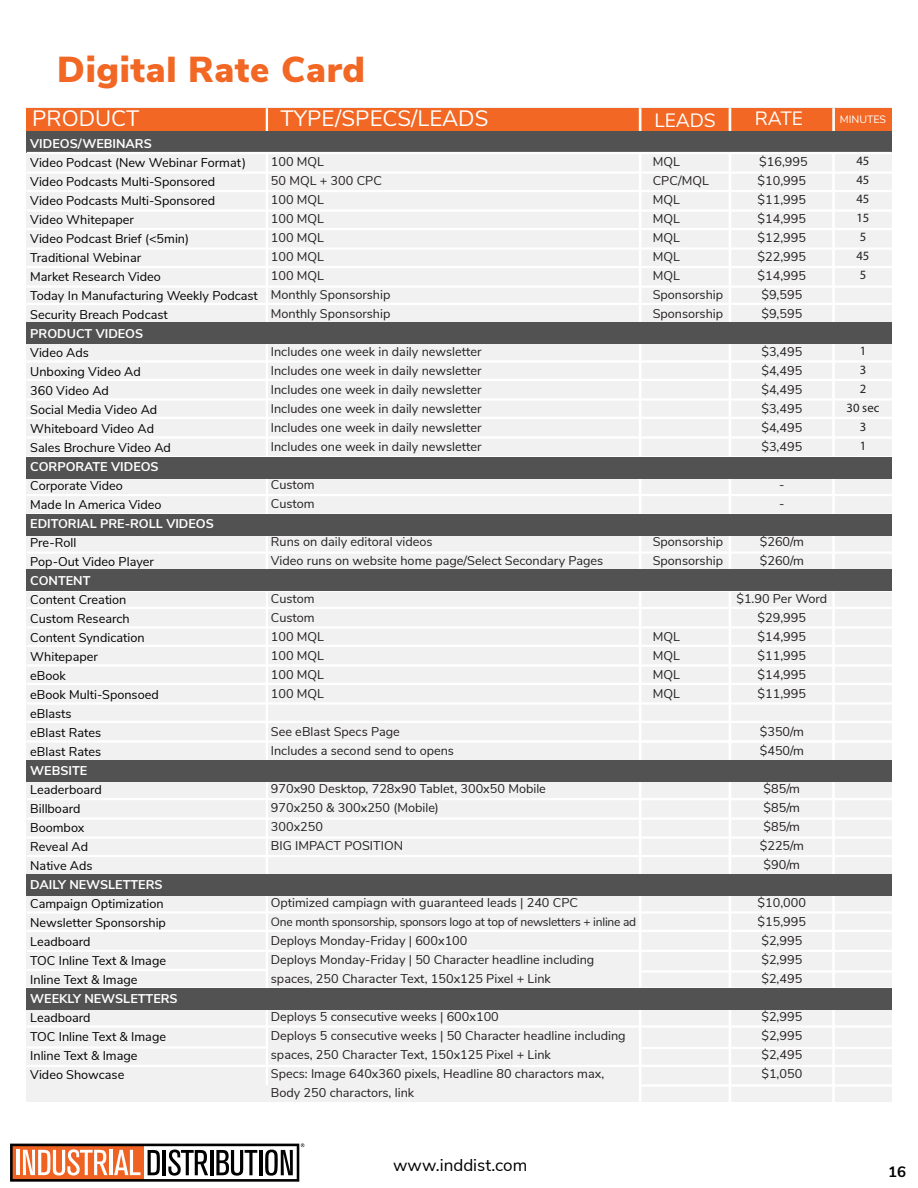
<style>
.page{position:relative;width:918px;height:1188px;background:#fff}
.page>*{position:absolute;margin:0;border:0;box-sizing:border-box;transform-origin:0 0}
.t1{font:900 36px "Nunito Sans";letter-spacing:.02em;color:#f16723}
.t2{font:22.2px "Nunito Sans";color:#fff}
.t3{font:19.2px "Nunito Sans";color:#fff}
.t4{font:17.1px "Nunito Sans";color:#000}
.t5{font:700 15px "Nunito Sans";color:#000}
.t6{font:12.6px/19px "Nunito Sans";color:#231f20}
.t7{font:12.6px/19px "Nunito Sans";color:#000}
.t8{font:700 12.6px "Nunito Sans";color:#fff}
.t9{font:12.6px/19px "Myriad Pro";color:#231f20}
.t10{font:12px "Nunito Sans";letter-spacing:-.02em;color:#231f20}
.t11{font:10.65px "Nunito Sans";color:#fff}
</style>
<div class="page">
<svg style="left:10px;top:1143px;width:295px;height:39px"></svg>
<div style="left:27px;top:107px;width:865px;height:995px;background:#f1f1f2"></div>
<div style="left:27px;top:108px;width:865px;height:23px;background:#f16723"></div>
<hr style="left:832px;top:108px;width:3px;height:994px;background:#fff">
<hr style="left:729px;top:108px;width:2px;height:994px;background:#fff">
<hr style="left:639px;top:108px;width:2px;height:994px;background:#fff">
<hr style="left:266px;top:108px;width:2px;height:977px;background:#fff">
<hr style="left:27px;top:1025px;width:865px;height:3px;background:#fff">
<hr style="left:27px;top:1046px;width:239px;height:3px;background:#fff">
<hr style="left:27px;top:987px;width:865px;height:3px;background:#fff">
<hr style="left:27px;top:950px;width:865px;height:2px;background:#fff">
<hr style="left:640px;top:1084px;width:255px;height:3px;background:#fff">
<hr style="left:640px;top:1047px;width:255px;height:2px;background:#fff">
<hr style="left:640px;top:970px;width:255px;height:3px;background:#fff">
<hr style="left:27px;top:969px;width:239px;height:2px;background:#fff">
<hr style="left:27px;top:1065px;width:865px;height:2px;background:#fff">
<hr style="left:27px;top:930px;width:865px;height:2px;background:#fff">
<hr style="left:27px;top:911px;width:865px;height:3px;background:#fff">
<hr style="left:27px;top:855px;width:865px;height:2px;background:#fff">
<hr style="left:27px;top:836px;width:865px;height:3px;background:#fff">
<hr style="left:27px;top:817px;width:865px;height:3px;background:#fff">
<hr style="left:27px;top:798px;width:865px;height:2px;background:#fff">
<hr style="left:27px;top:740px;width:865px;height:3px;background:#fff">
<hr style="left:27px;top:721px;width:865px;height:2px;background:#fff">
<hr style="left:27px;top:702px;width:865px;height:3px;background:#fff">
<hr style="left:27px;top:683px;width:865px;height:2px;background:#fff">
<hr style="left:27px;top:664px;width:865px;height:3px;background:#fff">
<hr style="left:27px;top:645px;width:865px;height:2px;background:#fff">
<hr style="left:27px;top:626px;width:865px;height:3px;background:#fff">
<hr style="left:27px;top:607px;width:865px;height:2px;background:#fff">
<hr style="left:27px;top:589px;width:865px;height:3px;background:#fff">
<hr style="left:27px;top:551px;width:865px;height:3px;background:#fff">
<hr style="left:27px;top:513px;width:865px;height:3px;background:#fff">
<hr style="left:27px;top:494px;width:865px;height:2px;background:#fff">
<hr style="left:27px;top:456px;width:865px;height:2px;background:#fff">
<hr style="left:27px;top:436px;width:865px;height:3px;background:#fff">
<hr style="left:27px;top:417px;width:865px;height:2px;background:#fff">
<hr style="left:27px;top:398px;width:865px;height:3px;background:#fff">
<hr style="left:27px;top:379px;width:865px;height:2px;background:#fff">
<hr style="left:27px;top:360px;width:865px;height:3px;background:#fff">
<hr style="left:27px;top:303px;width:865px;height:2px;background:#fff">
<hr style="left:27px;top:285px;width:865px;height:3px;background:#fff">
<div style="left:27px;top:988px;width:865px;height:22px;background:#515251"></div>
<div style="left:27px;top:874px;width:865px;height:22px;background:#515251"></div>
<div style="left:27px;top:760px;width:865px;height:22px;background:#515251"></div>
<div style="left:27px;top:569px;width:865px;height:22px;background:#515251"></div>
<div style="left:27px;top:514px;width:865px;height:22px;background:#515251"></div>
<div style="left:27px;top:457px;width:865px;height:22px;background:#515251"></div>
<div style="left:27px;top:322px;width:865px;height:22px;background:#515251"></div>
<div style="left:27px;top:131px;width:865px;height:22px;background:#515251"></div>
<hr style="left:27px;top:266px;width:865px;height:2px;background:#fff">
<hr style="left:27px;top:247px;width:865px;height:3px;background:#fff">
<hr style="left:27px;top:228px;width:865px;height:2px;background:#fff">
<hr style="left:27px;top:209px;width:865px;height:3px;background:#fff">
<hr style="left:27px;top:190px;width:865px;height:2px;background:#fff">
<hr style="left:27px;top:171px;width:865px;height:3px;background:#fff">
<hr style="left:27px;top:152px;width:865px;height:2px;background:#fff">
<h1 class="t1" style="left:57px;top:43px;width:309px">Digital Rate Card</h1>
<h2 class="t2" style="left:32px;top:102px;width:109px">PRODUCT</h2>
<h2 class="t2" style="left:280px;top:102px;width:210px">TYPE/SPECS/LEADS</h2>
<h3 class="t3" style="left:654px;top:106px;width:63px">LEADS</h3>
<h3 class="t3" style="left:755px;top:105px;width:50px">RATE</h3>
<p class="t11" style="left:840px;top:111px;width:48px">MINUTES</p>
<p class="t6" style="left:271px;top:152px;width:121px">100 MQL<br>50 MQL + 300 CPC<br>100 MQL<br>100 MQL<br>100 MQL<br>100 MQL<br>100 MQL<br>Monthly Sponsorship<br>Monthly Sponsorship</p>
<p class="t6" style="left:271px;top:342px;width:212px;text-align:justify">Includes one week in daily newsletter Includes one week in daily newsletter Includes one week in daily newsletter Includes one week in daily newsletter Includes one week in daily newsletter Includes one week in daily newsletter</p>
<p class="t6" style="left:271px;top:475px;width:45px">Custom<br>Custom</p>
<p class="t6" style="left:271px;top:532px;width:334px">Runs on daily editoral videos<br>Video runs on website home page/Select Secondary Pages</p>
<p class="t6" style="left:271px;top:589px;width:55px">Custom<br>Custom<br>100 MQL<br>100 MQL<br>100 MQL<br>100 MQL</p>
<p class="t6" style="left:271px;top:722px;width:185px">See eBlast Specs Page<br>Includes a second send to opens</p>
<p class="t6" style="left:271px;top:779px;width:277px">970x90 Desktop, 728x90 Tablet, 300x50 Mobile<br>970x250 &amp; 300x250 (Mobile)<br>300x250<br>BIG IMPACT POSITION</p>
<p class="t8" style="left:30px;top:135px;width:123px">VIDEOS/WEBINARS</p>
<p class="t7" style="left:30px;top:153px;width:229px">Video Podcast (New Webinar Format)<br>Video Podcasts Multi-Sponsored<br>Video Podcasts Multi-Sponsored<br>Video Whitepaper<br>Video Podcast Brief (&lt;5min)<br>Traditional Webinar<br>Market Research Video<br>Today In Manufacturing Weekly Podcast<br>Security Breach Podcast</p>
<p class="t8" style="left:30px;top:325px;width:114px">PRODUCT VIDEOS</p>
<p class="t7" style="left:30px;top:343px;width:142px">Video Ads<br>Unboxing Video Ad<br>360 Video Ad<br>Social Media Video Ad<br>Whiteboard Video Ad<br>Sales Brochure Video Ad</p>
<p class="t8" style="left:30px;top:458px;width:130px">CORPORATE VIDEOS</p>
<p class="t7" style="left:30px;top:476px;width:133px">Corporate Video<br>Made In America Video</p>
<p class="t8" style="left:30px;top:515px;width:185px">EDITORIAL PRE-ROLL VIDEOS</p>
<p class="t7" style="left:30px;top:533px;width:125px">Pre-Roll<br>Pop-Out Video Player</p>
<p class="t8" style="left:30px;top:572px;width:62px">CONTENT</p>
<p class="t7" style="left:30px;top:590px;width:130px">Content Creation<br>Custom Research<br>Content Syndication<br>Whitepaper<br>eBook<br>eBook Multi-Sponsoed eBlasts<br>eBlast Rates<br>eBlast Rates</p>
<p class="t8" style="left:30px;top:762px;width:59px">WEBSITE</p>
<p class="t7" style="left:30px;top:780px;width:73px">Leaderboard<br>Billboard<br>Boombox<br>Reveal Ad<br>Native Ads</p>
<p class="t8" style="left:30px;top:876px;width:134px">DAILY NEWSLETTERS</p>
<p class="t7" style="left:30px;top:894px;width:137px">Campaign Optimization<br>Newsletter Sponsorship<br>Leadboard<br>TOC Inline Text &amp; Image<br>Inline Text &amp; Image</p>
<p class="t8" style="left:30px;top:990px;width:149px">WEEKLY NEWSLETTERS</p>
<p class="t7" style="left:30px;top:1008px;width:137px">Leadboard<br>TOC Inline Text &amp; Image<br>Inline Text &amp; Image<br>Video Showcase</p>
<p class="t6" style="left:758px;top:152px;width:52px;text-align:center">$16,995 $10,995 $11,995 $14,995 $12,995 $22,995 $14,995 $9,595 $9,595</p>
<p class="t6" style="left:761px;top:342px;width:42px;text-align:justify">$3,495 $4,495 $4,495 $3,495 $4,495 $3,495</p>
<p class="t6" style="left:779px;top:475px;width:7px">- -</p>
<p class="t6" style="left:760px;top:532px;width:46px">$260/m $260/m</p>
<p class="t6" style="left:736px;top:589px;width:92px;text-align:center">$1.90 Per Word $29,995 $14,995 $11,995 $14,995 $11,995</p>
<p class="t6" style="left:760px;top:722px;width:46px">$350/m $450/m</p>
<p class="t6" style="left:760px;top:779px;width:46px;text-align:center">$85/m $85/m $85/m $225/m $90/m</p>
<p class="t6" style="left:758px;top:893px;width:50px;text-align:center">$10,000 $15,995 $2,995 $2,995 $2,495</p>
<p class="t6" style="left:761px;top:1007px;width:42px;text-align:justify">$2,995 $2,995 $2,495 $1,050</p>
<p class="t6" style="left:653px;top:152px;width:72px">MQL<br>CPC/MQL<br>MQL<br>MQL<br>MQL<br>MQL<br>MQL<br>Sponsorship<br>Sponsorship</p>
<p class="t9" style="left:856px;top:152px;width:14px">45<br>45<br>45<br>15<br>5<br>45<br>5</p>
<p class="t9" style="left:847px;top:342px;width:34px;text-align:center">1<br>3<br>2<br>30 sec<br>3<br>1</p>
<p class="t6" style="left:653px;top:532px;width:72px">Sponsorship<br>Sponsorship</p>
<p class="t6" style="left:653px;top:627px;width:29px;text-align:justify">MQL MQL MQL MQL</p>
<p class="t6" style="left:271px;top:893px;width:309px">Optimized campiagn with guaranteed leads | 240 CPC</p>
<p class="t10" style="left:271px;top:913px;width:367px">One month sponsorship, sponsors logo at top of newsletters + inline ad</p>
<p class="t6" style="left:271px;top:931px;width:325px">Deploys Monday-Friday | 600x100<br>Deploys Monday-Friday | 50 Character headline including spaces, 250 Character Text, 150x125 Pixel + Link</p>
<p class="t6" style="left:271px;top:1007px;width:356px">Deploys 5 consecutive weeks | 600x100<br>Deploys 5 consecutive weeks | 50 Character headline including spaces, 250 Character Text, 150x125 Pixel + Link<br>Specs: Image 640x360 pixels, Headline 80 charactors max, Body 250 charactors, link</p>
<h3 class="t4" style="left:393px;top:1153px;width:136px">www.inddist.com</h3>
<p class="t5" style="left:888px;top:1161px;width:19px">16</p>
</div>
